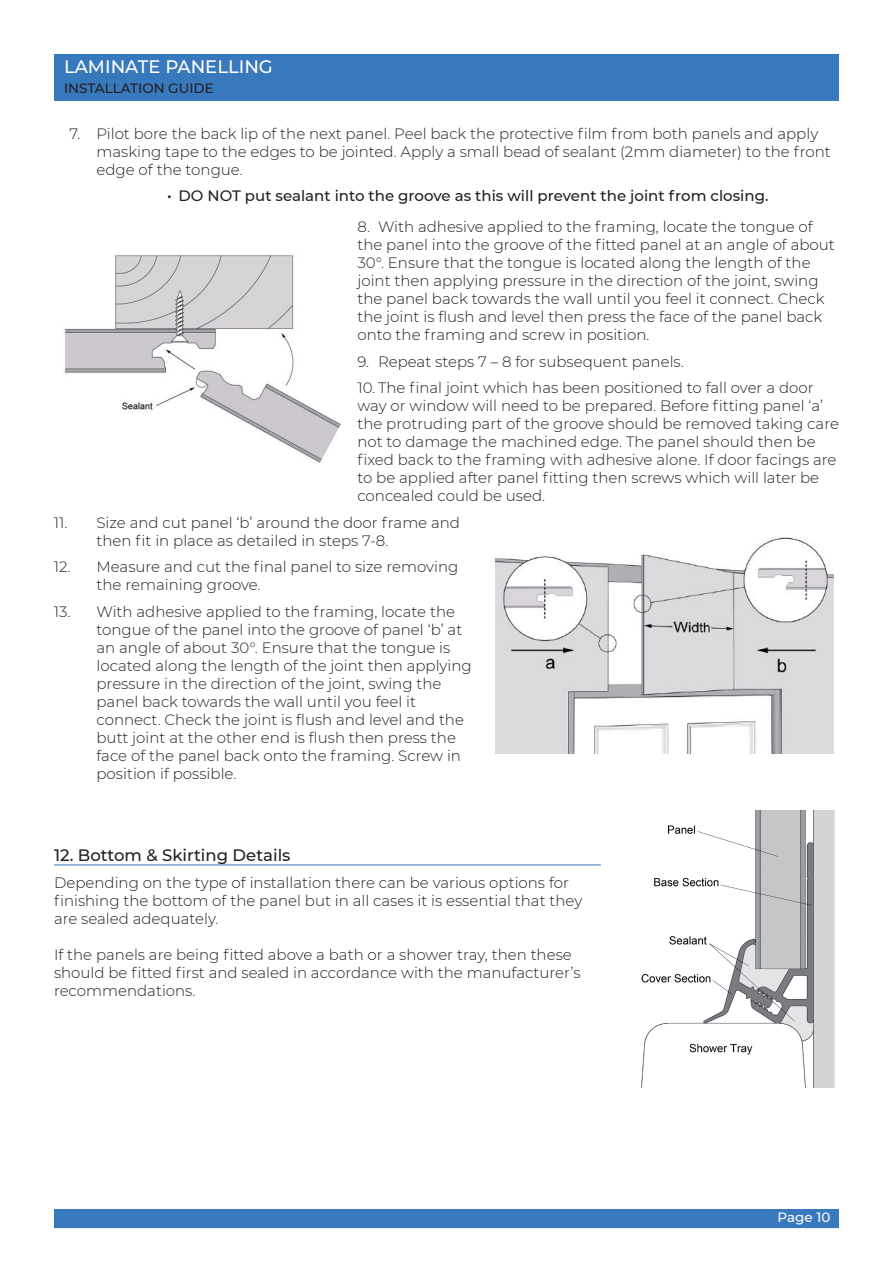
<style>
.page{position:relative;width:893px;height:1263px;background:#fff}
.page>*{position:absolute;margin:0;border:0;box-sizing:border-box;transform-origin:0 0}
.t1{font:500 18px "Montserrat";color:#fff}
.t2{font:500 16.5px "Montserrat";color:#241f1f}
.t3{font:300 15px/18px "Montserrat";color:#241f1f}
.t4{font:500 15px "Montserrat";color:#241f1f}
.t5{font:500 13.5px "Montserrat";color:#241f1f}
.t6{font:500 13.5px "Montserrat";color:#fff}
</style>
<div class="page">
<div style="left:55px;top:55px;width:783px;height:45px;background:#3878bc"></div>
<div style="left:54px;top:54px;width:785px;height:47px;border:2px solid #3878bc"></div>
<div style="left:54px;top:1209px;width:785px;height:19px;background:#3878bc"></div>
<hr style="left:54px;top:864px;width:547px;height:1px;background:#3878bc">
<img style="left:64px;top:255px;width:277px;height:208px">
<img style="left:496px;top:537px;width:337px;height:217px">
<img style="left:641px;top:811px;width:194px;height:277px">
<p class="t1" style="left:64px;top:54px;width:210px">LAMINATE PANELLING</p>
<p class="t5" style="left:64px;top:79px;width:151px">INSTALLATION GUIDE</p>
<p class="t3" style="left:97px;top:124px;width:736px;text-indent:-27px">7. Pilot bore the back lip of the next panel. Peel back the protective film from both panels and apply masking tape to the edges to be jointed. Apply a small bead of sealant (2mm diameter) to the front edge of the tongue.</p>
<p class="t4" style="left:167px;top:186px;width:603px">• DO NOT put sealant into the groove as this will prevent the joint from closing.</p>
<p class="t3" style="left:357px;top:217px;width:479px">8. With adhesive applied to the framing, locate the tongue of the panel into the groove of the fitted panel at an angle of about 30°. Ensure that the tongue is located along the length of the joint then applying pressure in the direction of the joint, swing the panel back towards the wall until you feel it connect. Check the joint is flush and level then press the face of the panel back onto the framing and screw in position.</p>
<p class="t3" style="left:357px;top:352px;width:328px">9. Repeat steps 7 – 8 for subsequent panels.</p>
<p class="t3" style="left:357px;top:378px;width:483px">10. The final joint which has been positioned to fall over a door way or window will need to be prepared. Before fitting panel ‘a’ the protruding part of the groove should be removed taking care not to damage the machined edge. The panel should then be fixed back to the framing with adhesive alone. If door facings are to be applied after panel fitting then screws which will later be concealed could be used.</p>
<p class="t3" style="left:97px;top:513px;width:365px;text-indent:-43px">11. Size and cut panel ‘b’ around the door frame and then fit in place as detailed in steps 7-8.</p>
<p class="t3" style="left:97px;top:557px;width:363px;text-indent:-43px">12. Measure and cut the final panel to size removing the remaining groove.</p>
<p class="t3" style="left:97px;top:602px;width:377px;text-indent:-43px">13. With adhesive applied to the framing, locate the tongue of the panel into the groove of panel ‘b’ at an angle of about 30°. Ensure that the tongue is located along the length of the joint then applying pressure in the direction of the joint, swing the panel back towards the wall until you feel it connect. Check the joint is flush and level and the butt joint at the other end is flush then press the face of the panel back onto the framing. Screw in position if possible.</p>
<p class="t2" style="left:54px;top:844px;width:238px">12. Bottom &amp; Skirting Details</p>
<p class="t3" style="left:54px;top:873px;width:530px">Depending on the type of installation there can be various options for finishing the bottom of the panel but in all cases it is essential that they are sealed adequately.</p>
<p class="t3" style="left:54px;top:945px;width:528px">If the panels are being fitted above a bath or a shower tray, then these should be fitted first and sealed in accordance with the manufacturer’s recommendations.</p>
<p class="t6" style="left:778px;top:1208px;width:54px">Page 10</p>
</div>
